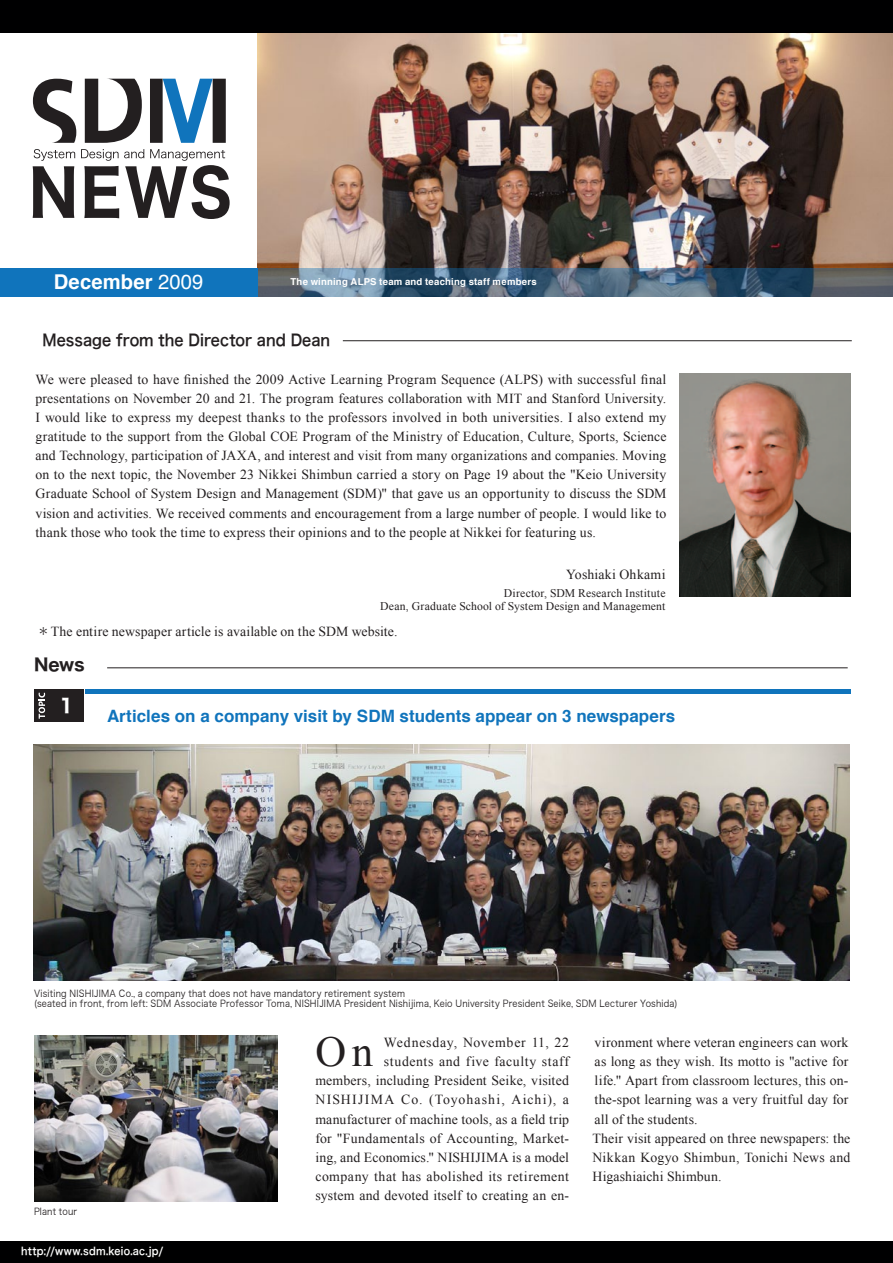
<style>
.page{position:relative;width:893px;height:1263px;background:#fff}
.page>*{position:absolute;margin:0;border:0;box-sizing:border-box;transform-origin:0 0}
.ドロップキャップ2{font:42.75px "Times New Roman";color:#231f20}
.t1{font:700 20.4px "Helvetica";letter-spacing:.01em;color:#fff}
.t2{font:19.2px "Hiragino Kaku W7 90 msp RKSJ H";color:#fff}
.見出し{font:700 16.95px "Helvetica";letter-spacing:.005em;color:#1074bc}
.t3{font:16.95px "Hiragino Kaku W7 90 msp RKSJ H";color:#231f20}
.t4{font:15.9px "Hiragino Kaku W6 90 msp RKSJ H";color:#231f20;scale:.9 1}
.ドロップキャップ2-2{font:13.8px/19.2px "Times New Roman";letter-spacing:.02em;color:#231f20;text-align:justify}
.テキスト{font:13.8px "Times New Roman";letter-spacing:.005em;color:#231f20}
.テキスト-2{font:11.7px "Times New Roman";letter-spacing:.015em;color:#231f20}
.段落スタイル_1{font:10.65px "Hiragino Kaku W6 90 msp RKSJ H";letter-spacing:.02em;color:#fff;scale:.9 1}
.t5{font:9.6px "Hiragino Kaku W3 90 msp RKSJ H";letter-spacing:.025em;color:#231f20;scale:.9 1}
.t6{font:700 9.6px "Helvetica";letter-spacing:.025em;color:#fff}
.s1{font-weight:400}
.s2{font-family:"Hiragino Kaku W3 90 msp RKSJ H";font-size:10.65px}
</style>
<div class="page">
<div style="left:0;top:1241px;width:893px;height:21px;background:#000001"></div>
<img style="left:257px;top:33px;width:636px;height:235px">
<svg style="left:85px;top:79px;width:57px;height:64px"></svg>
<svg style="left:150px;top:79px;width:76px;height:64px"></svg>
<svg style="left:33px;top:79px;width:43px;height:64px"></svg>
<svg style="left:33px;top:149px;width:42px;height:69px"></svg>
<svg style="left:81px;top:149px;width:149px;height:70px"></svg>
<div style="left:0;top:268px;width:258px;height:28px;background:#1074bc"></div>
<svg style="left:258px;top:268px;width:635px;height:28px;background:#4c6479"></svg>
<div style="left:0;top:0;width:893px;height:33px;background:#000001"></div>
<img style="left:33px;top:744px;width:816px;height:236px">
<img style="left:34px;top:1035px;width:243px;height:166px">
<div style="left:85px;top:689px;width:765px;height:5px;background:#1074bc"></div>
<div style="left:34px;top:689px;width:49px;height:33px;background:#231f20"></div>
<svg style="left:39px;top:693px;width:6px;height:26px"></svg>
<hr style="left:107px;top:667px;width:741px;height:1px;background:#231f20">
<img style="left:679px;top:374px;width:171px;height:222px">
<hr style="left:343px;top:340px;width:509px;height:1px;background:#231f20">
<p class="t1" style="left:54px;top:266px;width:151px">December <span class="s1">2009</span></p>
<p class="t6" style="left:291px;top:274px;width:248px">The winning ALPS team and teaching staff members</p>
<p class="t4" style="left:43px;top:332px;width:321px">Message from the Director and Dean</p>
<p class="ドロップキャップ2-2" style="left:36px;top:369px;width:632px">We were pleased to have finished the 2009 Active Learning Program Sequence (ALPS) with successful final presentations on November 20 and 21. The program features collaboration with MIT and Stanford University.<br>I would like to express my deepest thanks to the professors involved in both universities. I also extend my gratitude to the support from the Global COE Program of the Ministry of Education, Culture, Sports, Science and Technology, participation of JAXA, and interest and visit from many organizations and companies. Moving on to the next topic, the November 23 Nikkei Shimbun carried a story on Page 19 about the "Keio University Graduate School of System Design and Management (SDM)" that gave us an opportunity to discuss the SDM vision and activities. We received comments and encouragement from a large number of people. I would like to thank those who took the time to express their opinions and to the people at Nikkei for featuring us.</p>
<p class="テキスト" style="left:566px;top:565px;width:101px">Yoshiaki Ohkami</p>
<p class="テキスト-2" style="left:504px;top:585px;width:163px">Director, SDM Research Institute</p>
<p class="テキスト-2" style="left:380px;top:599px;width:287px">Dean, Graduate School of System Design and Management</p>
<p class="テキスト" style="left:38px;top:622px;width:361px"><span class="s2">＊</span> The entire newspaper article is available on the SDM website.</p>
<p class="t3" style="left:34px;top:656px;width:52px">News</p>
<p class="t2" style="left:60px;top:696px;width:16px">1</p>
<p class="見出し" style="left:107px;top:702px;width:570px">Articles on a company visit by SDM students appear on 3 newspapers</p>
<p class="t5" style="left:34px;top:988px;width:414px">Visiting NISHIJIMA Co., a company that does not have mandatory retirement system</p>
<p class="t5" style="left:34px;top:999px;width:717px">(seated in front, from left: SDM Associate Professor Toma, NISHIJIMA President Nishijima, Keio University President Seike, SDM Lecturer Yoshida)</p>
<p class="t5" style="left:34px;top:1206px;width:50px">Plant tour</p>
<p class="段落スタイル_1" style="left:21px;top:1246px;width:159px">http://www.sdm.keio.ac.jp/</p>
<p class="ドロップキャップ2" style="left:315px;top:1023px;width:59px">On</p>
<p class="ドロップキャップ2-2" style="left:315px;top:1032px;width:255px;text-align:right">Wednesday, November 11, 22<br>students and five faculty staff<br>members, including President Seike, visited NISHIJIMA Co. (Toyohashi, Aichi), a manufacturer of machine tools, as a field trip for "Fundamentals of Accounting, Market&shy;ing, and Economics." NISHIJIMA is a model company that has abolished its retirement system and devoted itself to creating an en-</p>
<p class="ドロップキャップ2-2" style="left:595px;top:1032px;width:255px">vironment where veteran engineers can work as long as they wish. Its motto is "active for life." Apart from classroom lectures, this on&shy;the-spot learning was a very fruitful day for all of the students.</p>
<p class="ドロップキャップ2-2" style="left:592px;top:1128px;width:259px">Their visit appeared on three newspapers: the Nikkan Kogyo Shimbun, Tonichi News and Higashiaichi Shimbun.</p>
</div>
